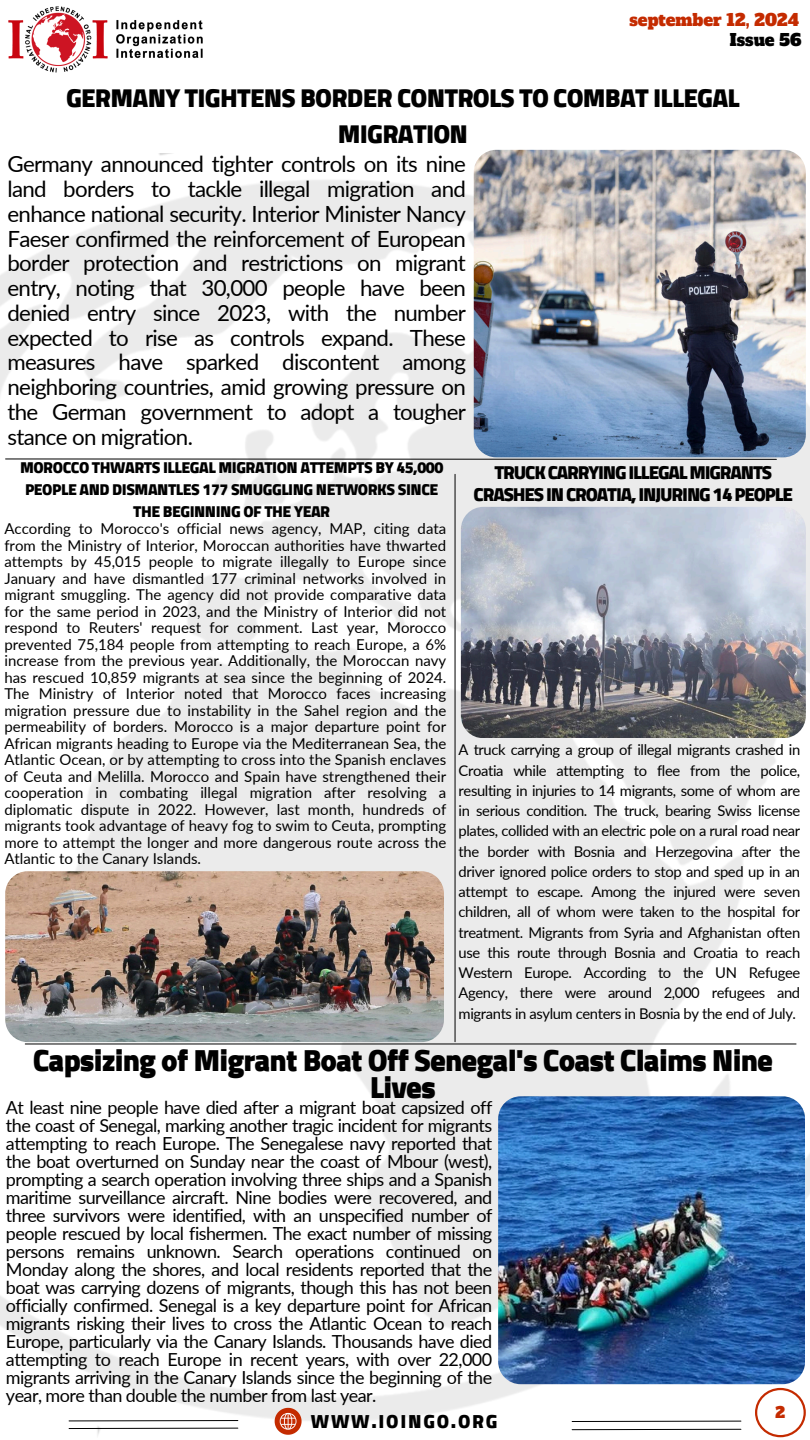
<style>
.page{position:relative;width:810px;height:1440px;background:#fff}
.page>*{position:absolute;margin:0;border:0;box-sizing:border-box;transform-origin:0 0}
.t1{font:900 31px/27.8px "Cairo";letter-spacing:-.03em;color:#000;text-align:center}
.t2{font:900 26.2px/36px "Cairo";letter-spacing:-.03em;color:#000;text-align:center}
.t3{font:22.3px/24.8px "Lato";letter-spacing:-.03em;color:#000;text-align:justify}
.t4{font:900 19.2px "Cairo";letter-spacing:.09em;color:#000}
.t5{font:900 19px/21.8px "Cairo";letter-spacing:-.06em;color:#000;text-align:center}
.t6{font:18px/18px "Lato";letter-spacing:-.03em;color:#000;text-align:justify}
.t7{font:16.3px "Alfa Slab One";color:#c42b00}
.t8{font:16.3px "Alfa Slab One";color:#000}
.t9{font:900 16px/21.8px "Cairo";letter-spacing:-.03em;color:#000;text-align:center}
.t10{font:15px/16.5px "Lato";color:#000;text-align:justify}
.t11{font:15px "Alfa Slab One";color:#c42b00}
.t12{font:14.8px/20.2px "Lato";letter-spacing:-.025em;color:#000;text-align:justify}
</style>
<div class="page">
<img style="left:0;top:153px;width:810px;height:1283px">
<svg style="left:5px;top:458px;width:772px;height:2px;background:#797979"></svg>
<img style="left:474px;top:150px;width:332px;height:307px;border-radius:23px">
<img style="left:498px;top:1096px;width:307px;height:288px">
<hr style="left:25px;top:1044px;width:771px;height:1px;background:#000">
<svg style="left:755px;top:1388px;width:51px;height:49px"></svg>
<svg style="left:275px;top:1408px;width:27px;height:27px"></svg>
<svg style="left:68px;top:1420px;width:171px;height:9px"></svg>
<svg style="left:571px;top:1420px;width:171px;height:2px"></svg>
<svg style="left:571px;top:1429px;width:171px;height:1px"></svg>
<hr style="left:455px;top:474px;width:1px;height:568px;background:#000">
<img style="left:5px;top:871px;width:439px;height:171px">
<img style="left:8px;top:6px;width:195px;height:67px">
<img style="left:461px;top:507px;width:345px;height:231px;border-radius:22px">
<h5 class="t7" style="left:630px;top:9px;width:171px">september 12, 2024</h5>
<p class="t8" style="left:730px;top:29px;width:73px">Issue 56</p>
<h2 class="t2" style="left:66px;top:80px;width:675px">GERMANY TIGHTENS BORDER CONTROLS TO COMBAT ILLEGAL<br>MIGRATION</h2>
<h4 class="t3" style="left:7px;top:151px;width:460px">Germany announced tighter controls on its nine land borders to tackle illegal migration and enhance national security. Interior Minister Nancy Faeser confirmed the reinforcement of European border protection and restrictions on migrant entry, noting that 30,000 people have been denied entry since 2023, with the number expected to rise as controls expand. These measures have sparked discontent among neighboring countries, amid growing pressure on the German government to adopt a tougher stance on migration.</h4>
<p class="t9" style="left:20px;top:457px;width:425px">MOROCCO THWARTS ILLEGAL MIGRATION ATTEMPTS BY 45,000<br>PEOPLE AND DISMANTLES 177 SMUGGLING NETWORKS SINCE<br>THE BEGINNING OF THE YEAR</p>
<p class="t10" style="left:4px;top:520px;width:443px">According to Morocco's official news agency, MAP, citing data from the Ministry of Interior, Moroccan authorities have thwarted attempts by 45,015 people to migrate illegally to Europe since January and have dismantled 177 criminal networks involved in migrant smuggling. The agency did not provide comparative data for the same period in 2023, and the Ministry of Interior did not respond to Reuters' request for comment. Last year, Morocco prevented 75,184 people from attempting to reach Europe, a 6% increase from the previous year. Additionally, the Moroccan navy has rescued 10,859 migrants at sea since the beginning of 2024.<br>The Ministry of Interior noted that Morocco faces increasing migration pressure due to instability in the Sahel region and the permeability of borders. Morocco is a major departure point for African migrants heading to Europe via the Mediterranean Sea, the Atlantic Ocean, or by attempting to cross into the Spanish enclaves of Ceuta and Melilla. Morocco and Spain have strengthened their cooperation in combating illegal migration after resolving a diplomatic dispute in 2022. However, last month, hundreds of migrants took advantage of heavy fog to swim to Ceuta, prompting more to attempt the longer and more dangerous route across the Atlantic to the Canary Islands.</p>
<h1 class="t5" style="left:474px;top:461px;width:321px">TRUCK CARRYING ILLEGAL MIGRANTS<br>CRASHES IN CROATIA, INJURING 14 PEOPLE</h1>
<p class="t12" style="left:459px;top:740px;width:343px">A truck carrying a group of illegal migrants crashed in Croatia while attempting to flee from the police, resulting in injuries to 14 migrants, some of whom are in serious condition. The truck, bearing Swiss license plates, collided with an electric pole on a rural road near the border with Bosnia and Herzegovina after the driver ignored police orders to stop and sped up in an attempt to escape. Among the injured were seven children, all of whom were taken to the hospital for treatment. Migrants from Syria and Afghanistan often use this route through Bosnia and Croatia to reach Western Europe. According to the UN Refugee Agency, there were around 2,000 refugees and migrants in asylum centers in Bosnia by the end of July.</p>
<p class="t1" style="left:33px;top:1046px;width:742px">Capsizing of Migrant Boat Off Senegal's Coast Claims Nine<br>Lives</p>
<p class="t6" style="left:6px;top:1098px;width:488px">At least nine people have died after a migrant boat capsized off the coast of Senegal, marking another tragic incident for migrants attempting to reach Europe. The Senegalese navy reported that the boat overturned on Sunday near the coast of Mbour (west), prompting a search operation involving three ships and a Spanish maritime surveillance aircraft. Nine bodies were recovered, and three survivors were identified, with an unspecified number of people rescued by local fishermen. The exact number of missing persons remains unknown. Search operations continued on Monday along the shores, and local residents reported that the boat was carrying dozens of migrants, though this has not been officially confirmed. Senegal is a key departure point for African migrants risking their lives to cross the Atlantic Ocean to reach Europe, particularly via the Canary Islands. Thousands have died attempting to reach Europe in recent years, with over 22,000 migrants arriving in the Canary Islands since the beginning of the year, more than double the number from last year.</p>
<p class="t11" style="left:776px;top:1402px;width:11px">2</p>
<p class="t4" style="left:311px;top:1410px;width:188px">WWW.IOINGO.ORG</p>
</div>
